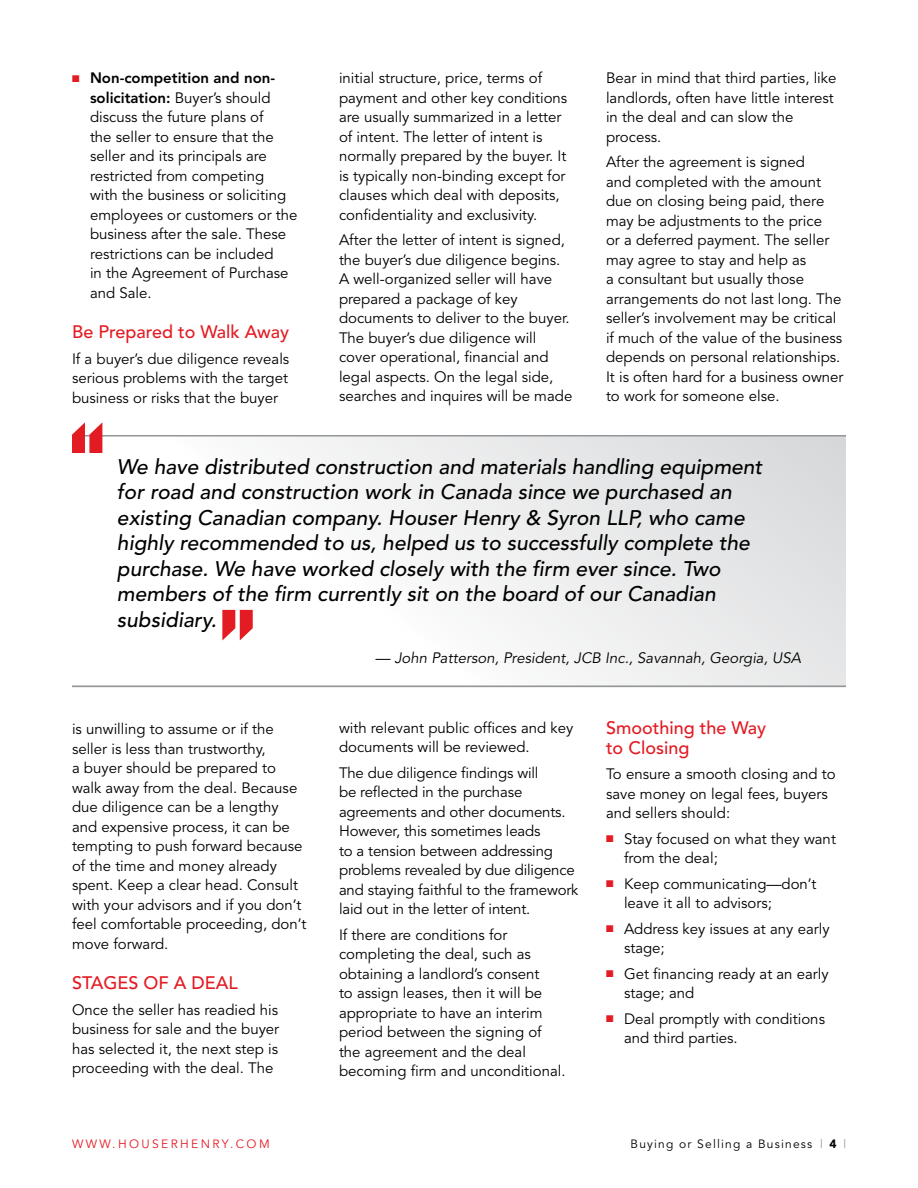
<style>
.page{position:relative;width:918px;height:1188px;background:#fff}
.page>*{position:absolute;margin:0;border:0;box-sizing:border-box;transform-origin:0 0}
.t1{font:italic 500 21px/25.5px "Avenir";color:#000}
.t2{font:500 18px/19.5px "Avenir";color:#e31b23}
.t3{font:15px/19.5px "Avenir";color:#000}
.t4{font:italic 15px "Avenir";color:#000}
.t5{font:12px "Avenir";letter-spacing:.1em;color:#000}
.t6{font:12px "Avenir";letter-spacing:.2em;color:#e31b23}
.s1{color:#e31b23}
.s2{font-weight:800}
.s3{color:#939598}
.s4{font-weight:900}
</style>
<div class="page">
<div style="left:72px;top:435px;width:774px;height:251px;background:linear-gradient(to right,#fff,#e0e1e2)"></div>
<hr style="left:72px;top:435px;width:774px;height:1px;background:#939598">
<hr style="left:72px;top:685px;width:774px;height:2px;background:#939598">
<svg style="left:72px;top:422px;width:30px;height:31px"></svg>
<svg style="left:222px;top:610px;width:31px;height:31px"></svg>
<p class="t3" style="left:90px;top:69px;width:209px;text-indent:-18px"><span class="s1">■</span> <span class="s2">Non-competition and non&shy;solicitation:</span> Buyer’s should discuss the future plans of<br>the seller to ensure that the seller and its principals are restricted from competing<br>with the business or soliciting employees or customers or the business after the sale. These restrictions can be included<br>in the Agreement of Purchase and Sale.</p>
<p class="t2" style="left:72px;top:323px;width:219px">Be Prepared to Walk Away</p>
<p class="t3" style="left:72px;top:349px;width:219px;text-align:justify">If a buyer’s due diligence reveals serious problems with the target business or risks that the buyer</p>
<p class="t3" style="left:339px;top:69px;width:230px">initial structure, price, terms of payment and other key conditions are usually summarized in a letter of intent. The letter of intent is normally prepared by the buyer. It is typically non-binding except for clauses which deal with deposits, confidentiality and exclusivity.</p>
<p class="t3" style="left:339px;top:231px;width:235px">After the letter of intent is signed, the buyer’s due diligence begins.<br>A well-organized seller will have prepared a package of key documents to deliver to the buyer.<br>The buyer’s due diligence will cover operational, financial and legal aspects. On the legal side, searches and inquires will be made</p>
<p class="t3" style="left:606px;top:69px;width:232px">Bear in mind that third parties, like landlords, often have little interest in the deal and can slow the process.</p>
<p class="t3" style="left:606px;top:153px;width:239px">After the agreement is signed<br>and completed with the amount due on closing being paid, there may be adjustments to the price<br>or a deferred payment. The seller may agree to stay and help as<br>a consultant but usually those arrangements do not last long. The seller’s involvement may be critical if much of the value of the business depends on personal relationships.<br>It is often hard for a business owner to work for someone else.</p>
<p class="t1" style="left:117px;top:455px;width:647px">We have distributed construction and materials handling equipment for road and construction work in Canada since we purchased an existing Canadian company. Houser Henry &amp; Syron LLP, who came highly recommended to us, helped us to successfully complete the purchase. We have worked closely with the firm ever since. Two members of the firm currently sit on the board of our Canadian subsidiary.</p>
<p class="t4" style="left:375px;top:649px;width:427px">— John Patterson, President, JCB Inc., Savannah, Georgia, USA</p>
<p class="t3" style="left:72px;top:720px;width:236px">is unwilling to assume or if the seller is less than trustworthy,<br>a buyer should be prepared to walk away from the deal. Because due diligence can be a lengthy and expensive process, it can be tempting to push forward because of the time and money already spent. Keep a clear head. Consult with your advisors and if you don’t feel comfortable proceeding, don’t move forward.</p>
<p class="t2" style="left:72px;top:974px;width:167px">STAGES OF A DEAL</p>
<p class="t3" style="left:72px;top:1000px;width:209px;text-align:justify">Once the seller has readied his business for sale and the buyer has selected it, the next step is proceeding with the deal. The</p>
<p class="t3" style="left:339px;top:718px;width:236px">with relevant public offices and key documents will be reviewed.</p>
<p class="t3" style="left:339px;top:763px;width:241px">The due diligence findings will<br>be reflected in the purchase agreements and other documents.<br>However, this sometimes leads<br>to a tension between addressing problems revealed by due diligence and staying faithful to the framework laid out in the letter of intent.</p>
<p class="t3" style="left:339px;top:925px;width:228px">If there are conditions for completing the deal, such as obtaining a landlord’s consent<br>to assign leases, then it will be appropriate to have an interim period between the signing of the agreement and the deal becoming firm and unconditional.</p>
<p class="t2" style="left:606px;top:719px;width:162px">Smoothing the Way to Closing</p>
<p class="t3" style="left:606px;top:765px;width:231px">To ensure a smooth closing and to save money on legal fees, buyers and sellers should:</p>
<p class="t3" style="left:624px;top:829px;width:213px;text-indent:-18px"><span class="s1">■</span> Stay focused on what they want from the deal;</p>
<p class="t3" style="left:624px;top:874px;width:194px;text-indent:-18px"><span class="s1">■</span> Keep communicating—don’t leave it all to advisors;</p>
<p class="t3" style="left:624px;top:919px;width:207px;text-indent:-18px"><span class="s1">■</span> Address key issues at any early stage;</p>
<p class="t3" style="left:624px;top:964px;width:206px;text-indent:-18px"><span class="s1">■</span> Get financing ready at an early stage; and</p>
<p class="t3" style="left:624px;top:1009px;width:203px;text-indent:-18px"><span class="s1">■</span> Deal promptly with conditions and third parties.</p>
<p class="t6" style="left:72px;top:1136px;width:199px">WWW.HOUSERHENRY.COM</p>
<p class="t5" style="left:631px;top:1136px;width:217px">Buying or Selling a Business <span class="s3">|</span> <span class="s4">4</span> <span class="s3">|</span></p>
</div>
